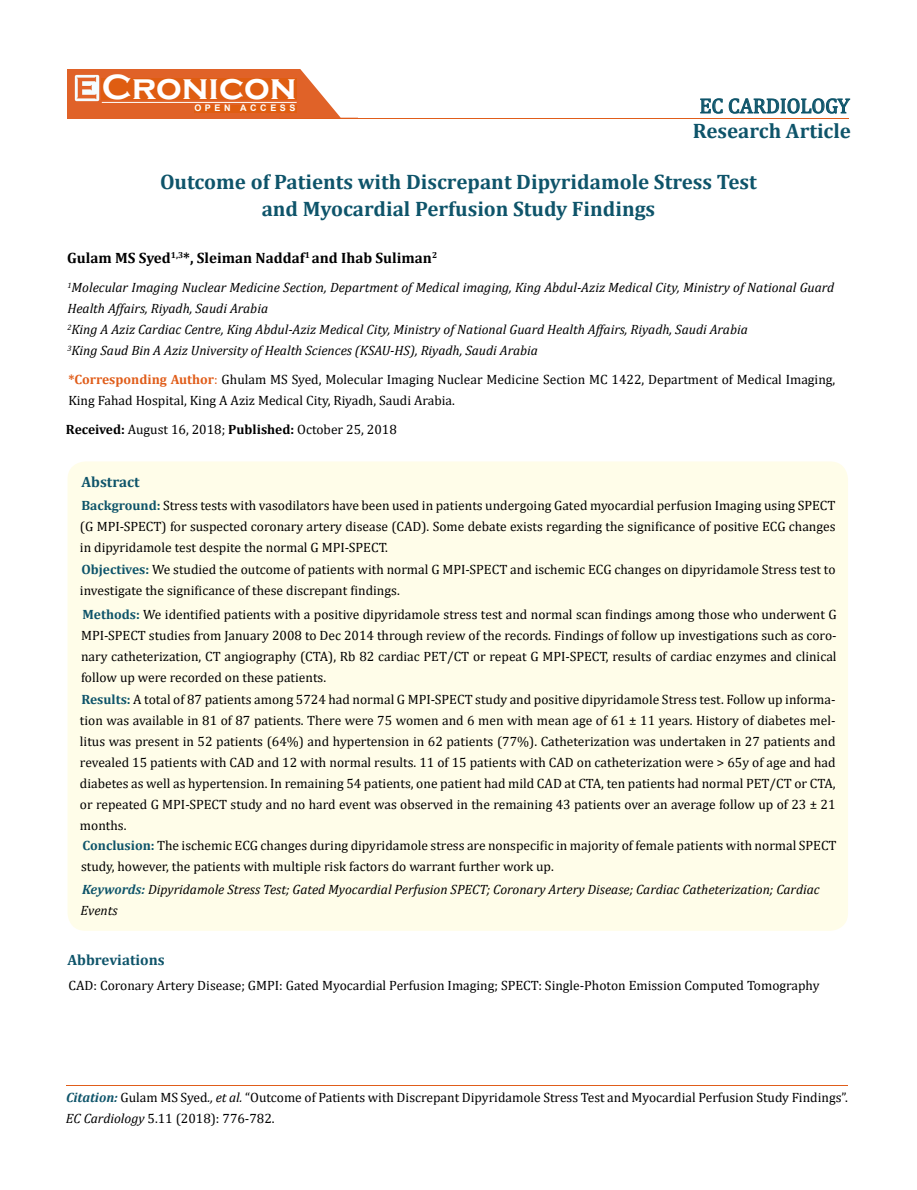
<style>
.page{position:relative;width:917px;height:1190px;background:#fff}
.page>*{position:absolute;margin:0;border:0;box-sizing:border-box;transform-origin:0 0}
.t1{font:700 36px "Copperplate Gothic";color:#fff}
.t2{font:700 21px/27px "Cambria";color:#0e546a;text-align:center}
.t3{font:21px "Cambria";color:#0e546a}
.t4{font:700 15px "Cambria";color:#000}
.t5{font:700 15px "Cambria";color:#0e546a}
.t6{font:13.5px/21px "Cambria";color:#000}
.t7{font:italic 13.5px/21px "Cambria";color:#000}
.t8{font:700 9px "Arial";letter-spacing:.4em;color:#fff}
.s1{font-weight:700;color:#e05d1a}
.s2{color:#e05d1a}
.s3{font-weight:700}
.s4{font-weight:700;color:#0e546a}
.s5{font-weight:700;font-style:italic;color:#0e546a}
.s6{font-style:italic}
</style>
<div class="page">
<div style="left:67px;top:70px;width:290px;height:49px;background:#e06228"></div>
<svg style="left:300px;top:69px;width:58px;height:49px"></svg>
<img style="left:75px;top:75px;width:24px;height:26px">
<div style="left:102px;top:79px;width:195px;height:21px;background:#df5d11"></div>
<div style="left:194px;top:105px;width:103px;height:7px;background:#df5d11"></div>
<svg style="left:700px;top:98px;width:150px;height:16px"></svg>
<hr style="left:102px;top:102px;width:194px;height:1px;background:#fff">
<hr style="left:279px;top:118px;width:569px;height:1px;background:#e05d1a">
<hr style="left:66px;top:1084px;width:781px;height:1px;background:#e05d1a">
<div style="left:67px;top:461px;width:781px;height:469px;background:#fffde9;border-radius:18px"></div>
<h1 class="t1" style="left:102px;top:68px;width:196px">Cronicon</h1>
<p class="t8" style="left:194px;top:102px;width:103px">OPEN ACCESS</p>
<h2 class="t3" style="left:699px;top:93px;width:152px">EC CARDIOLOGY</h2>
<h2 class="t2" style="left:692px;top:116px;width:160px">Research Article</h2>
<h2 class="t2" style="left:160px;top:167px;width:598px">Outcome of Patients with Discrepant Dipyridamole Stress Test and Myocardial Perfusion Study Findings</h2>
<p class="t4" style="left:67px;top:247px;width:371px">Gulam MS Syed<sup>1,3</sup>*, Sleiman Naddaf<sup>1</sup> and Ihab Suliman<sup>2</sup></p>
<p class="t7" style="left:67px;top:277px;width:768px"><sup>1</sup>Molecular Imaging Nuclear Medicine Section, Department of Medical imaging, King Abdul-Aziz Medical City, Ministry of National Guard Health Affairs, Riyadh, Saudi Arabia<br><sup>2</sup>King A Aziz Cardiac Centre, King Abdul-Aziz Medical City, Ministry of National Guard Health Affairs, Riyadh, Saudi Arabia<br><sup>3</sup>King Saud Bin A Aziz University of Health Sciences (KSAU-HS), Riyadh, Saudi Arabia</p>
<p class="t6" style="left:68px;top:369px;width:768px"><span class="s1">*Corresponding Author</span><span class="s2">:</span> Ghulam MS Syed, Molecular Imaging Nuclear Medicine Section MC 1422, Department of Medical Imaging,<br>King Fahad Hospital, King A Aziz Medical City, Riyadh, Saudi Arabia.</p>
<p class="t6" style="left:66px;top:419px;width:332px"><span class="s3">Received:</span> August 16, 2018; <span class="s3">Published:</span> October 25, 2018</p>
<p class="t5" style="left:81px;top:471px;width:60px">Abstract</p>
<p class="t6" style="left:80px;top:495px;width:757px"><span class="s4">Background:</span> Stress tests with vasodilators have been used in patients undergoing Gated myocardial perfusion Imaging using SPECT (G MPI-SPECT) for suspected coronary artery disease (CAD). Some debate exists regarding the significance of positive ECG changes in dipyridamole test despite the normal G MPI-SPECT.<br><span class="s4">Objectives:</span> We studied the outcome of patients with normal G MPI-SPECT and ischemic ECG changes on dipyridamole Stress test to investigate the significance of these discrepant findings.</p>
<p class="t6" style="left:81px;top:604px;width:757px;text-align:justify"><span class="s4">Methods:</span> We identified patients with a positive dipyridamole stress test and normal scan findings among those who underwent G MPI-SPECT studies from January 2008 to Dec 2014 through review of the records. Findings of follow up investigations such as coro&shy;nary catheterization, CT angiography (CTA), Rb 82 cardiac PET/CT or repeat G MPI-SPECT, results of cardiac enzymes and clinical follow up were recorded on these patients.</p>
<p class="t6" style="left:80px;top:688px;width:757px;text-align:justify"><span class="s4">Results:</span> A total of 87 patients among 5724 had normal G MPI-SPECT study and positive dipyridamole Stress test. Follow up informa&shy;tion was available in 81 of 87 patients. There were 75 women and 6 men with mean age of 61 ± 11 years. History of diabetes mel&shy;litus was present in 52 patients (64%) and hypertension in 62 patients (77%). Catheterization was undertaken in 27 patients and revealed 15 patients with CAD and 12 with normal results. 11 of 15 patients with CAD on catheterization were &gt; 65y of age and had diabetes as well as hypertension. In remaining 54 patients, one patient had mild CAD at CTA, ten patients had normal PET/CT or CTA, or repeated G MPI-SPECT study and no hard event was observed in the remaining 43 patients over an average follow up of 23 ± 21 months.</p>
<p class="t6" style="left:81px;top:834px;width:757px"><span class="s4">Conclusion:</span> The ischemic ECG changes during dipyridamole stress are nonspecific in majority of female patients with normal SPECT study, however, the patients with multiple risk factors do warrant further work up.</p>
<p class="t7" style="left:81px;top:878px;width:740px"><span class="s4">Keywords:</span> Dipyridamole Stress Test; Gated Myocardial Perfusion SPECT; Coronary Artery Disease; Cardiac Catheterization; Cardiac<br>Events</p>
<p class="t5" style="left:67px;top:949px;width:99px">Abbreviations</p>
<p class="t6" style="left:69px;top:975px;width:752px">CAD: Coronary Artery Disease; GMPI: Gated Myocardial Perfusion Imaging; SPECT: Single-Photon Emission Computed Tomography</p>
<p class="t6" style="left:66px;top:1086px;width:783px"><span class="s5">Citation:</span> Gulam MS Syed<span class="s6">., et al.</span> “Outcome of Patients with Discrepant Dipyridamole Stress Test and Myocardial Perfusion Study Findings”.<br><span class="s6">EC Cardiology</span> 5.11 (2018): 776-782.</p>
</div>
